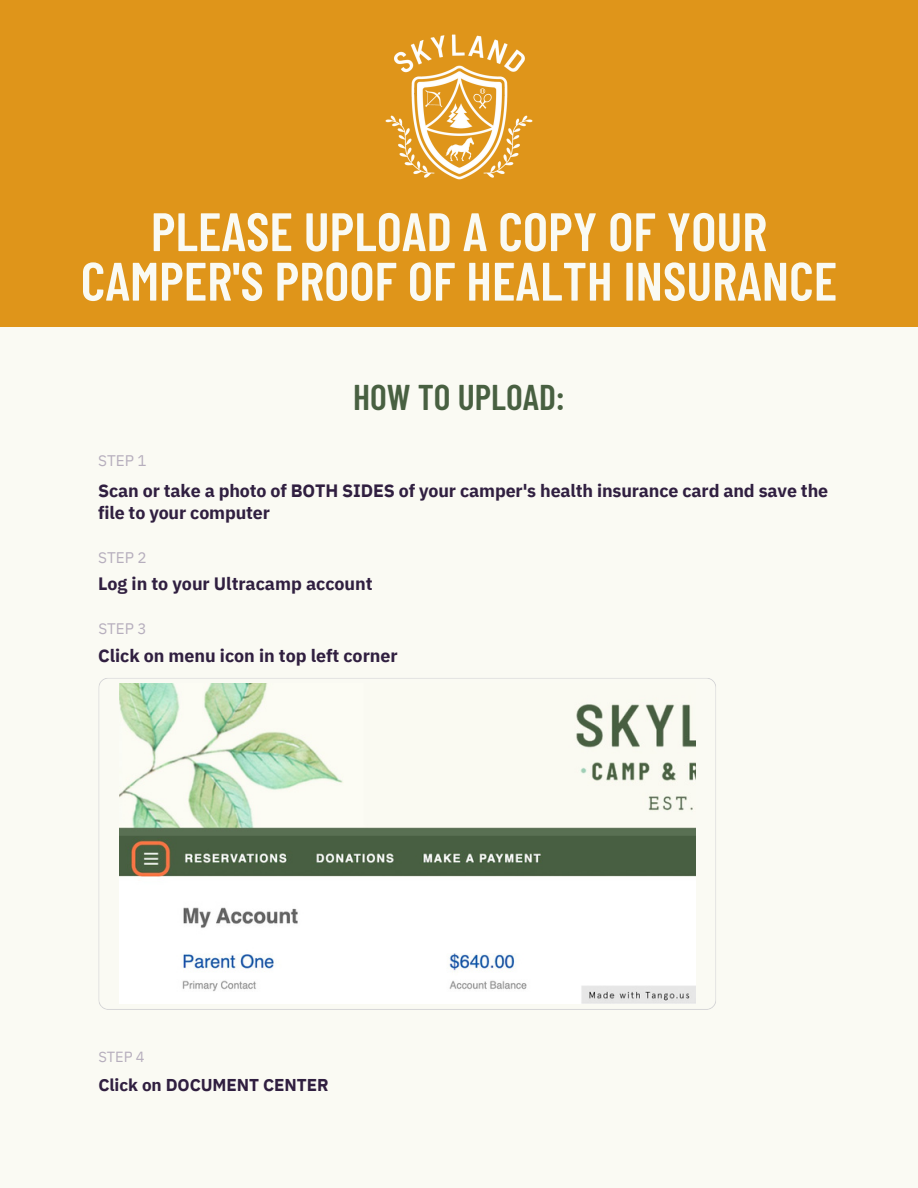
<style>
.page{position:relative;width:918px;height:1188px;background:#fafaf3}
.page>*{position:absolute;margin:0;border:0;box-sizing:border-box;transform-origin:0 0}
.t1{font:600 54px/49.5px "Barlow Condensed";color:#fafaf3;text-align:center}
.t2{font:600 35.7px "Barlow Condensed";color:#486041}
.t3{font:700 17.85px/21.3px "IBM Plex Sans";letter-spacing:-.01em;color:#301f40}
.t4{font:700 17.1px "IBM Plex Sans";letter-spacing:-.005em;color:#301f40}
.t5{font:15.3px "IBM Plex Sans";letter-spacing:-.005em;color:#b6aebd}
.t6{font:14.7px "IBM Plex Sans";color:#b6aebd}
</style>
<div class="page">
<div style="left:0;top:0;width:918px;height:326px;background:#df951a"></div>
<svg style="left:98px;top:678px;width:618px;height:332px"></svg>
<img style="left:119px;top:684px;width:577px;height:319px">
<img style="left:385px;top:34px;width:148px;height:146px">
<h1 class="t1" style="left:81px;top:205px;width:758px">PLEASE UPLOAD A COPY OF YOUR<br>CAMPER'S PROOF OF HEALTH INSURANCE</h1>
<p class="t5" style="left:98px;top:451px;width:50px">STEP 1</p>
<h2 class="t2" style="left:353px;top:374px;width:213px">HOW TO UPLOAD:</h2>
<p class="t3" style="left:98px;top:480px;width:732px">Scan or take a photo of BOTH SIDES of your camper's health insurance card and save the file to your computer</p>
<p class="t5" style="left:98px;top:547px;width:50px">STEP 2</p>
<p class="t3" style="left:98px;top:573px;width:276px">Log in to your Ultracamp account</p>
<p class="t5" style="left:98px;top:618px;width:50px">STEP 3</p>
<p class="t3" style="left:98px;top:644px;width:301px">Click on menu icon in top left corner</p>
<p class="t6" style="left:98px;top:1047px;width:48px">STEP 4</p>
<p class="t4" style="left:98px;top:1074px;width:232px">Click on DOCUMENT CENTER</p>
</div>
